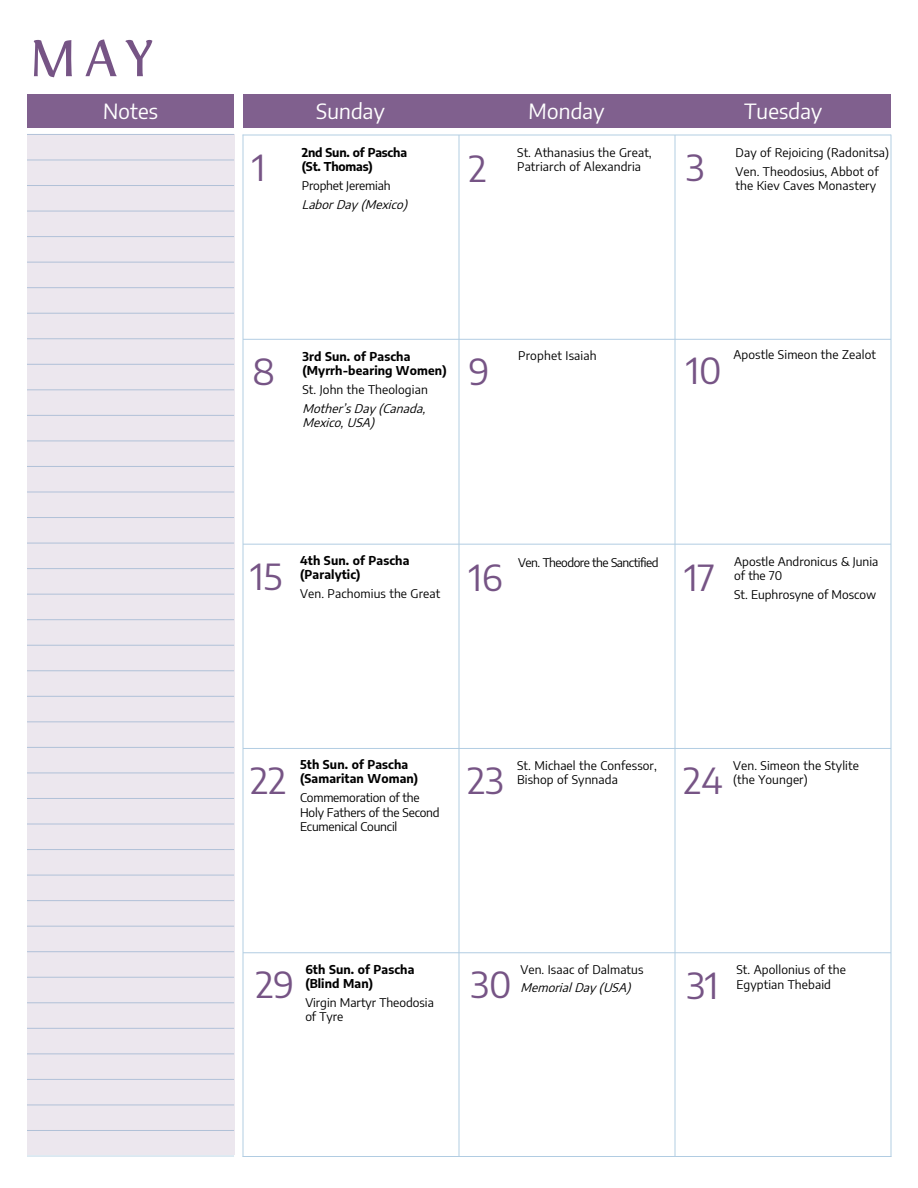
<style>
.page{position:relative;width:918px;height:1188px;background:#fff}
.page>*{position:absolute;margin:0;border:0;box-sizing:border-box;transform-origin:0 0}
.t1{font:54px "Fontin";color:#765485}
.t2{font:36px "Encode Sans";color:#765485}
.t3{font:21px "Encode Sans";color:#fff}
.t4{font:12px/14.4px "Encode Sans";letter-spacing:.01em;color:#000}
.t5{font:700 12px/14.4px "Encode Sans";letter-spacing:.01em;color:#000}
.t6{font:12px/14.4px "Encode Sans";letter-spacing:-.015em;color:#000}
.t7{font:italic 12px/14.4px "Encode Sans";color:#000}
.t8{font:700 12px/14.4px "Encode Sans";letter-spacing:-.015em;color:#000}
.t9{font:12px "Encode Sans";letter-spacing:-.04em;color:#000}
</style>
<div class="page">
<hr style="left:459px;top:135px;width:1px;height:1021px;background:#639ac5">
<hr style="left:675px;top:135px;width:1px;height:1021px;background:#639ac5">
<hr style="left:243px;top:339px;width:648px;height:1px;background:#639ac5">
<hr style="left:243px;top:544px;width:648px;height:1px;background:#639ac5">
<hr style="left:243px;top:748px;width:648px;height:1px;background:#639ac5">
<hr style="left:243px;top:952px;width:648px;height:1px;background:#639ac5">
<hr style="left:243px;top:135px;width:648px;height:1px;background:#639ac5">
<hr style="left:243px;top:1156px;width:648px;height:1px;background:#639ac5">
<hr style="left:243px;top:135px;width:1px;height:1022px;background:#639ac5">
<hr style="left:891px;top:135px;width:1px;height:1022px;background:#639ac5">
<hr style="left:27px;top:1156px;width:207px;height:1px;background:#639ac5">
<div style="left:27px;top:134px;width:207px;height:1021px;background:#ece7ee"></div>
<div style="left:27px;top:94px;width:207px;height:34px;background:#80608e"></div>
<div style="left:243px;top:94px;width:216px;height:34px;background:#80608e"></div>
<div style="left:459px;top:94px;width:216px;height:34px;background:#80608e"></div>
<div style="left:675px;top:94px;width:216px;height:34px;background:#80608e"></div>
<h1 class="t1" style="left:28px;top:29px;width:126px">MAY</h1>
<h3 class="t3" style="left:103px;top:97px;width:58px">Notes</h3>
<h3 class="t3" style="left:316px;top:97px;width:70px">Sunday</h3>
<h3 class="t3" style="left:528px;top:97px;width:77px">Monday</h3>
<h3 class="t3" style="left:744px;top:97px;width:80px">Tuesday</h3>
<h3 class="t3" style="left:103px;top:100px;width:57px">Notes</h3>
<h3 class="t3" style="left:316px;top:100px;width:70px">Sunday</h3>
<h3 class="t3" style="left:528px;top:100px;width:77px">Monday</h3>
<h3 class="t3" style="left:744px;top:100px;width:80px">Tuesday</h3>
<h2 class="t2" style="left:252px;top:143px;width:15px">1</h2>
<p class="t8" style="left:302px;top:144px;width:107px">2nd Sun. of Pascha (St. Thomas)</p>
<p class="t6" style="left:302px;top:178px;width:90px">Prophet Jeremiah</p>
<p class="t7" style="left:302px;top:197px;width:111px">LaborDay(Mexico)</p>
<h2 class="t2" style="left:469px;top:143px;width:19px">2</h2>
<p class="t4" style="left:517px;top:145px;width:136px">St. Athanasius the Great,<br>Patriarch of Alexandria</p>
<h2 class="t2" style="left:686px;top:143px;width:20px">3</h2>
<p class="t4" style="left:736px;top:142px;width:155px;line-height:18.9px">Day of Rejoicing (Radonitsa)<br>Ven. Theodosius, Abbot of</p>
<p class="t4" style="left:736px;top:178px;width:142px">the Kiev Caves Monastery</p>
<h2 class="t2" style="left:253px;top:347px;width:24px">8</h2>
<p class="t5" style="left:302px;top:348px;width:146px">3rd Sun. of Pascha (Myrrh-bearing Women)</p>
<p class="t4" style="left:302px;top:382px;width:127px">St. John the Theologian</p>
<p class="t7" style="left:302px;top:401px;width:128px">Mother’sDay(Canada,<br>Mexico,USA)</p>
<h2 class="t2" style="left:469px;top:347px;width:22px">9</h2>
<p class="t4" style="left:518px;top:348px;width:80px">Prophet Isaiah</p>
<h2 class="t2" style="left:686px;top:345px;width:37px">10</h2>
<p class="t4" style="left:733px;top:347px;width:144px">Apostle Simeon the Zealot</p>
<h2 class="t2" style="left:251px;top:551px;width:33px">15</h2>
<p class="t5" style="left:300px;top:553px;width:111px">4th Sun. of Pascha (Paralytic)</p>
<p class="t4" style="left:300px;top:586px;width:142px">Ven. Pachomius the Great</p>
<h2 class="t2" style="left:469px;top:552px;width:35px">16</h2>
<p class="t9" style="left:518px;top:554px;width:142px">Ven. Theodore the Sanctified</p>
<h2 class="t2" style="left:685px;top:552px;width:32px">17</h2>
<p class="t4" style="left:734px;top:554px;width:146px">Apostle Andronicus &amp; Junia of the 70</p>
<p class="t4" style="left:734px;top:587px;width:144px">St. Euphrosyne of Moscow</p>
<h2 class="t2" style="left:251px;top:755px;width:37px">22</h2>
<p class="t5" style="left:300px;top:756px;width:120px">5th Sun. of Pascha (Samaritan Woman)</p>
<p class="t6" style="left:300px;top:790px;width:141px">Commemoration of the<br>Holy Fathers of the Second<br>Ecumenical Council</p>
<h2 class="t2" style="left:468px;top:756px;width:37px">23</h2>
<p class="t4" style="left:517px;top:757px;width:141px">St. Michael the Confessor,<br>Bishop of Synnada</p>
<h2 class="t2" style="left:684px;top:756px;width:40px">24</h2>
<p class="t4" style="left:733px;top:757px;width:127px">Ven. Simeon the Stylite (the Younger)</p>
<h2 class="t2" style="left:256px;top:960px;width:40px">29</h2>
<p class="t5" style="left:305px;top:961px;width:111px">6th Sun. of Pascha (Blind Man)</p>
<p class="t4" style="left:305px;top:995px;width:130px">Virgin Martyr Theodosia of Tyre</p>
<h2 class="t2" style="left:471px;top:960px;width:42px">30</h2>
<p class="t4" style="left:520px;top:961px;width:125px">Ven. Isaac of Dalmatus</p>
<p class="t7" style="left:520px;top:980px;width:116px">MemorialDay(USA)</p>
<h2 class="t2" style="left:687px;top:960px;width:33px">31</h2>
<p class="t4" style="left:736px;top:962px;width:111px">St. Apollonius of the<br>Egyptian Thebaid</p>
</div>
